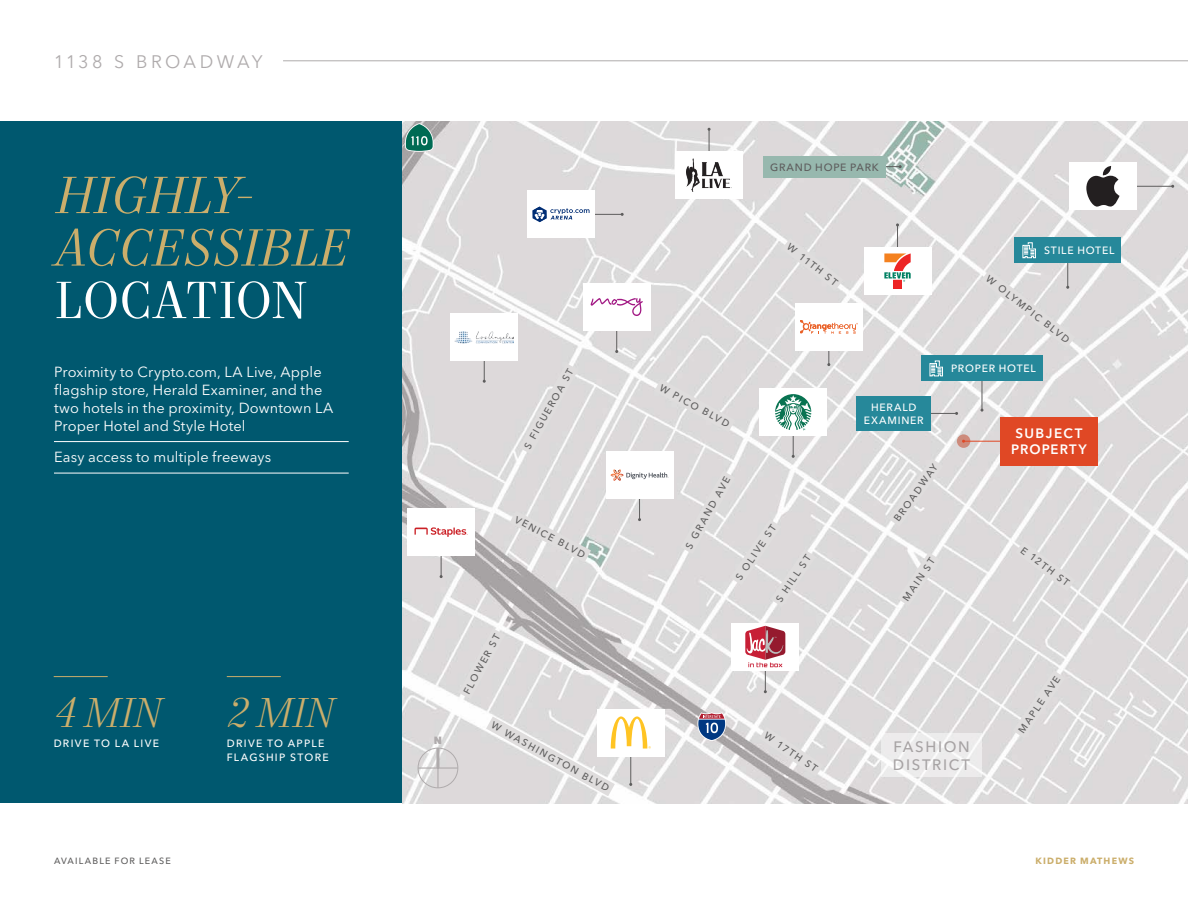
<style>
.page{position:relative;width:1188px;height:918px;background:#fff}
.page>*{position:absolute;margin:0;border:0;box-sizing:border-box;transform-origin:0 0}
.Headline_-_Level_1_-_White_2023{font:italic 52.5px/52.5px "Mort Modern 08";letter-spacing:-.015em;color:#cbae6b}
.Stat_Italic_-_Gold_2023{font:italic 300 42px "Mort Modern 07";letter-spacing:-.03em;color:#cbae6b}
.t1{font:18px "Avenir Next LT Pro";letter-spacing:.175em;color:#afabac}
.Bigger_City_-_Ash_2023{font:500 15px/18px "Avenir Next LT Pro";letter-spacing:.11em;color:#a7a3a4}
.Factoids_-_White_2023{font:14.55px/18px "Avenir Next LT Pro";letter-spacing:.01em;color:#fff}
.Subject_Property_Label_-_White_2023{font:600 13.5px/16.5px "Avenir Next LT Pro";letter-spacing:.095em;color:#fff;text-align:center}
.Stat_Label_-_White_2023{font:500 10.5px/13.5px "Avenir Next LT Pro";letter-spacing:.125em;color:#fff}
.Other_Callout_Text_-_White_2023{font:500 10.5px/13.5px "Avenir Next LT Pro";letter-spacing:.075em;color:#fff;text-align:center}
.Other_Callout_Text_-_Ash_2023{font:500 10.5px "Avenir Next LT Pro";letter-spacing:.075em;color:#5e5d5d}
.t2{font:800 10.35px "Avenir Next LT Pro";color:#afabac}
.Street_Names_-_Ash_2023{font:500 9.75px "Avenir Next LT Pro";color:#5e5d5d}
.t3{font:500 9px "Avenir Next LT Pro";letter-spacing:.13em;color:#5e5d5d}
.t4{font:700 9px "Avenir Next LT Pro";letter-spacing:.13em;color:#cbae6b}
.s1{font-style:normal;color:#fff}
</style>
<div class="page">
<div style="left:0;top:122px;width:403px;height:681px;background:#00586f"></div>
<hr style="left:54px;top:441px;width:295px;height:1px;background:#fff">
<hr style="left:54px;top:473px;width:295px;height:1px;background:#fff">
<hr style="left:54px;top:676px;width:54px;height:1px;background:#cbae6b">
<hr style="left:227px;top:676px;width:54px;height:1px;background:#cbae6b">
<img style="left:403px;top:122px;width:785px;height:681px">
<div style="left:418px;top:748px;width:40px;height:40px;border:1px solid #afabac;border-radius:50%"></div>
<hr style="left:436px;top:748px;width:3px;height:20px;background:#afabac">
<hr style="left:418px;top:767px;width:40px;height:2px;background:#afabac">
<hr style="left:437px;top:768px;width:2px;height:20px;background:#afabac">
<svg style="left:957px;top:434px;width:13px;height:14px"></svg>
<hr style="left:964px;top:441px;width:43px;height:1px;background:#e04825">
<div style="left:1000px;top:417px;width:98px;height:48px;background:#e04825"></div>
<svg style="left:510px;top:511px;width:81px;height:52px;background:#dedddd"></svg>
<svg style="left:654px;top:379px;width:81px;height:53px;background:#dedcdc"></svg>
<div style="left:782px;top:238px;width:62px;height:53px;background:#ddd9da"></div>
<svg style="left:1015px;top:541px;width:60px;height:50px;background:#dedcdc"></svg>
<svg style="left:759px;top:727px;width:64px;height:50px;background:#d6d4d4"></svg>
<svg style="left:888px;top:458px;width:55px;height:69px;background:#e0dede"></svg>
<svg style="left:897px;top:552px;width:43px;height:54px;background:#dfddde"></svg>
<div style="left:1013px;top:670px;width:52px;height:68px;background:#dddada"></div>
<svg style="left:680px;top:471px;width:136px;height:136px;background:#dfdcdd"></svg>
<div style="left:519px;top:363px;width:59px;height:91px;background:#ddd9da"></div>
<div style="left:458px;top:628px;width:47px;height:71px;background:#ddd9da"></div>
<svg style="left:881px;top:734px;width:101px;height:43px;fill:#edebec"></svg>
<svg style="left:405px;top:123px;width:29px;height:29px"></svg>
<hr style="left:765px;top:659px;width:1px;height:33px;background:#5e5d5d">
<div style="left:732px;top:624px;width:67px;height:47px;background:#fff"></div>
<svg style="left:745px;top:626px;width:40px;height:41px"></svg>
<hr style="left:897px;top:225px;width:1px;height:32px;background:#5e5d5d">
<div style="left:864px;top:247px;width:67px;height:47px;background:#fff"></div>
<div style="left:893px;top:280px;width:9px;height:9px;background:#ed2525"></div>
<svg style="left:884px;top:253px;width:27px;height:29px"></svg>
<hr style="left:709px;top:129px;width:1px;height:33px;background:#5e5d5d">
<div style="left:675px;top:152px;width:68px;height:47px;background:#fff"></div>
<img style="left:686px;top:158px;width:46px;height:34px">
<hr style="left:828px;top:332px;width:1px;height:33px;background:#5e5d5d">
<div style="left:795px;top:303px;width:68px;height:47px;background:#fff"></div>
<svg style="left:800px;top:320px;width:58px;height:14px"></svg>
<hr style="left:793px;top:424px;width:1px;height:32px;background:#5e5d5d">
<div style="left:759px;top:388px;width:68px;height:48px;background:#fff"></div>
<svg style="left:775px;top:394px;width:36px;height:36px"></svg>
<hr style="left:616px;top:319px;width:1px;height:33px;background:#5e5d5d">
<div style="left:583px;top:283px;width:67px;height:48px;background:#fff"></div>
<svg style="left:591px;top:298px;width:52px;height:18px"></svg>
<hr style="left:639px;top:487px;width:1px;height:33px;background:#5e5d5d">
<div style="left:606px;top:452px;width:67px;height:47px;background:#fff"></div>
<svg style="left:611px;top:469px;width:58px;height:12px"></svg>
<div style="left:597px;top:709px;width:68px;height:47px;background:#fff"></div>
<svg style="left:486px;top:716px;width:165px;height:80px"></svg>
<hr style="left:441px;top:544px;width:1px;height:33px;background:#5e5d5d">
<div style="left:407px;top:509px;width:68px;height:47px;background:#fff"></div>
<svg style="left:414px;top:527px;width:54px;height:10px"></svg>
<hr style="left:484px;top:349px;width:1px;height:32px;background:#5e5d5d">
<div style="left:450px;top:313px;width:68px;height:47px;background:#fff"></div>
<img style="left:455px;top:331px;width:59px;height:13px">
<hr style="left:590px;top:214px;width:32px;height:1px;background:#5e5d5d">
<div style="left:527px;top:191px;width:68px;height:47px;background:#fff"></div>
<svg style="left:533px;top:207px;width:57px;height:15px"></svg>
<hr style="left:1129px;top:186px;width:44px;height:1px;background:#5e5d5d">
<div style="left:1069px;top:163px;width:68px;height:47px;background:#fff"></div>
<svg style="left:1086px;top:166px;width:34px;height:41px"></svg>
<hr style="left:858px;top:166px;width:42px;height:1px;background:#5e5d5d">
<div style="left:763px;top:156px;width:123px;height:21px;background:#97b8ae"></div>
<hr style="left:917px;top:413px;width:40px;height:1px;background:#5e5d5d">
<div style="left:857px;top:396px;width:74px;height:35px;background:#26889a"></div>
<svg style="left:697px;top:712px;width:29px;height:29px"></svg>
<hr style="left:982px;top:375px;width:1px;height:35px;background:#5e5d5d">
<div style="left:921px;top:356px;width:122px;height:25px;background:#26889a"></div>
<svg style="left:929px;top:360px;width:14px;height:17px"></svg>
<hr style="left:1067px;top:255px;width:1px;height:32px;background:#5e5d5d">
<svg style="left:981px;top:270px;width:94px;height:78px;background:#dfdddd"></svg>
<div style="left:1014px;top:238px;width:107px;height:25px;background:#26889a"></div>
<svg style="left:1022px;top:242px;width:14px;height:16px"></svg>
<hr style="left:283px;top:61px;width:905px;height:1px;background:#afabac">
<p class="t1" style="left:54px;top:51px;width:211px">1138 S BROADWAY</p>
<p class="Headline_-_Level_1_-_White_2023" style="left:54px;top:172px;width:295px">HIGHLY-<br>ACCESSIBLE<br><span class="s1">LOCATION</span></p>
<p class="Factoids_-_White_2023" style="left:54px;top:362px;width:281px">Proximity to Crypto.com, LA Live, Apple flagship store, Herald Examiner, and the two hotels in the proximity, Downtown LA Proper Hotel and Style Hotel</p>
<p class="Factoids_-_White_2023" style="left:54px;top:448px;width:219px">Easy access to multiple freeways</p>
<p class="Street_Names_-_Ash_2023" style="left:522px;top:446px;width:92px;rotate:-61deg">S FIGUEROA ST</p>
<p class="Street_Names_-_Ash_2023" style="left:518px;top:513px;width:80px;rotate:28deg">VENICE BLVD</p>
<p class="Stat_Italic_-_Gold_2023" style="left:54px;top:688px;width:109px">4 MIN</p>
<p class="Stat_Label_-_White_2023" style="left:54px;top:737px;width:107px">DRIVE TO LA LIVE</p>
<p class="Stat_Italic_-_Gold_2023" style="left:227px;top:688px;width:108px">2 MIN</p>
<p class="Stat_Label_-_White_2023" style="left:227px;top:737px;width:104px">DRIVE TO APPLE<br>FLAGSHIP STORE</p>
<p class="t2" style="left:434px;top:734px;width:10px">N</p>
<p class="Street_Names_-_Ash_2023" style="left:461px;top:691px;width:68px;rotate:-62deg">FLOWER ST</p>
<p class="Street_Names_-_Ash_2023" style="left:495px;top:719px;width:135px;rotate:29deg">W WASHINGTON BLVD</p>
<p class="Other_Callout_Text_-_Ash_2023" style="left:770px;top:161px;width:110px">GRAND HOPE PARK</p>
<p class="Street_Names_-_Ash_2023" style="left:663px;top:382px;width:80px;rotate:29deg">W PICO BLVD</p>
<p class="Street_Names_-_Ash_2023" style="left:792px;top:241px;width:63px;rotate:38deg">W 11TH ST</p>
<p class="Street_Names_-_Ash_2023" style="left:683px;top:545px;width:82px;rotate:-61deg">S GRAND AVE</p>
<p class="Street_Names_-_Ash_2023" style="left:733px;top:576px;width:66px;rotate:-56deg">S OLIVE ST</p>
<p class="Street_Names_-_Ash_2023" style="left:773px;top:597px;width:56px;rotate:-56deg">S HILL ST</p>
<p class="Other_Callout_Text_-_White_2023" style="left:864px;top:400px;width:61px">HERALD<br>EXAMINER</p>
<p class="Street_Names_-_Ash_2023" style="left:891px;top:517px;width:69px;rotate:-54deg">BROADWAY</p>
<p class="Street_Names_-_Ash_2023" style="left:900px;top:597px;width:51px;rotate:-56deg">MAIN ST</p>
<p class="Other_Callout_Text_-_White_2023" style="left:1044px;top:244px;width:72px">STILE HOTEL</p>
<p class="Street_Names_-_Ash_2023" style="left:991px;top:273px;width:104px;rotate:38deg">W OLYMPIC BLVD</p>
<p class="Other_Callout_Text_-_White_2023" style="left:951px;top:362px;width:86px">PROPER HOTEL</p>
<p class="Subject_Property_Label_-_White_2023" style="left:1011px;top:425px;width:77px">SUBJECT<br>PROPERTY</p>
<p class="Street_Names_-_Ash_2023" style="left:1025px;top:544px;width:60px;rotate:37deg">E 12TH ST</p>
<p class="Street_Names_-_Ash_2023" style="left:769px;top:730px;width:63px;rotate:34deg">W 17TH ST</p>
<p class="Bigger_City_-_Ash_2023" style="left:893px;top:737px;width:79px">FASHION<br>DISTRICT</p>
<p class="Street_Names_-_Ash_2023" style="left:1016px;top:729px;width:68px;rotate:-56deg">MAPLE AVE</p>
<p class="t3" style="left:54px;top:855px;width:118px">AVAILABLE FOR LEASE</p>
<p class="t4" style="left:1036px;top:855px;width:100px">KIDDER MATHEWS</p>
</div>
